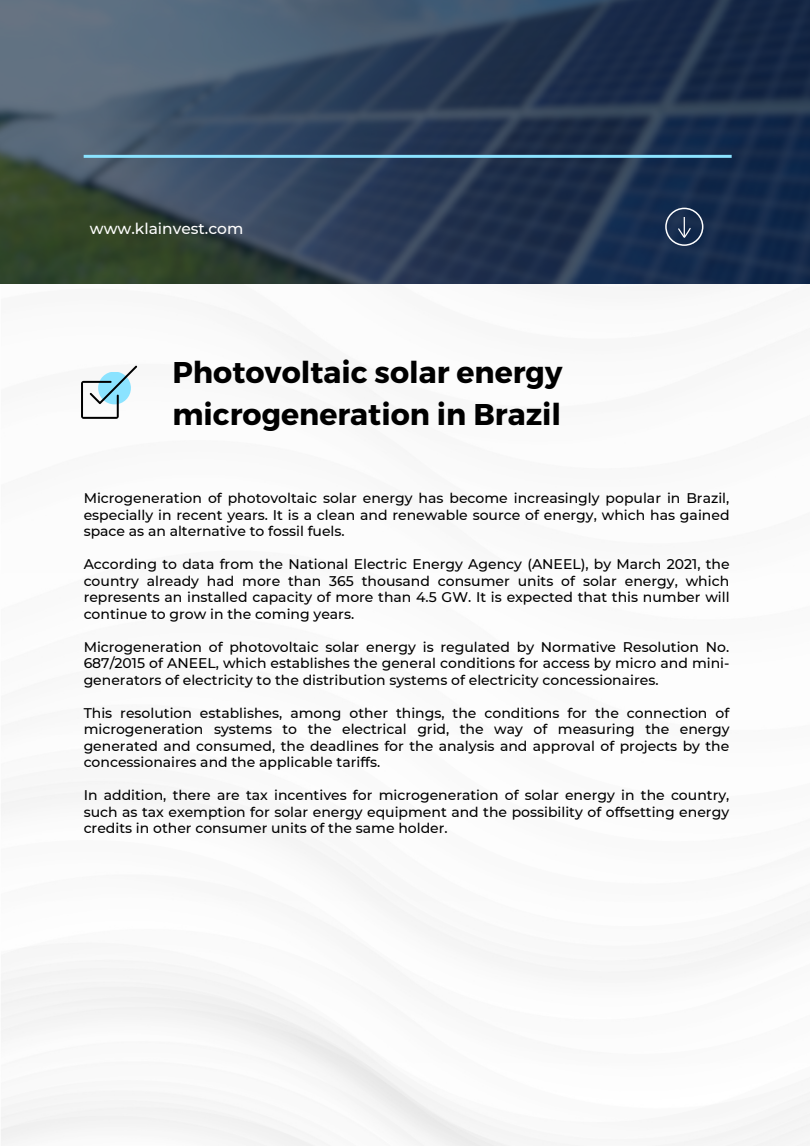
<style>
.page{position:relative;width:810px;height:1146px;background:#fff}
.page>*{position:absolute;margin:0;border:0;box-sizing:border-box;transform-origin:0 0}
.t1{font:700 30px/42px "Montserrat";color:#000}
.t2{font:500 15.4px "Montserrat";color:#fff}
.t3{font:500 14px/16.5px "Montserrat";color:#000;text-align:justify}
</style>
<div class="page">
<img style="left:0;top:0;width:810px;height:284px">
<svg style="left:81px;top:366px;width:56px;height:53px"></svg>
<hr style="left:84px;top:155px;width:648px;height:3px;background:#8be3ff">
<svg style="left:665px;top:208px;width:38px;height:38px"></svg>
<p class="t2" style="left:90px;top:219px;width:155px">www.klainvest.com</p>
<p class="t1" style="left:173px;top:350px;width:391px">Photovoltaic solar energy microgeneration in Brazil</p>
<p class="t3" style="left:84px;top:490px;width:647px">Microgeneration of photovoltaic solar energy has become increasingly popular in Brazil, especially in recent years. It is a clean and renewable source of energy, which has gained space as an alternative to fossil fuels.</p>
<p class="t3" style="left:84px;top:556px;width:648px">According to data from the National Electric Energy Agency (ANEEL), by March 2021, the country already had more than 365 thousand consumer units of solar energy, which represents an installed capacity of more than 4.5 GW. It is expected that this number will continue to grow in the coming years.</p>
<p class="t3" style="left:84px;top:638px;width:647px">Microgeneration of photovoltaic solar energy is regulated by Normative Resolution No.<br>687/2015 of ANEEL, which establishes the general conditions for access by micro and mini&shy;generators of electricity to the distribution systems of electricity concessionaires.</p>
<p class="t3" style="left:84px;top:704px;width:648px">This resolution establishes, among other things, the conditions for the connection of microgeneration systems to the electrical grid, the way of measuring the energy generated and consumed, the deadlines for the analysis and approval of projects by the concessionaires and the applicable tariffs.</p>
<p class="t3" style="left:84px;top:787px;width:647px">In addition, there are tax incentives for microgeneration of solar energy in the country, such as tax exemption for solar energy equipment and the possibility of offsetting energy credits in other consumer units of the same holder.</p>
</div>
